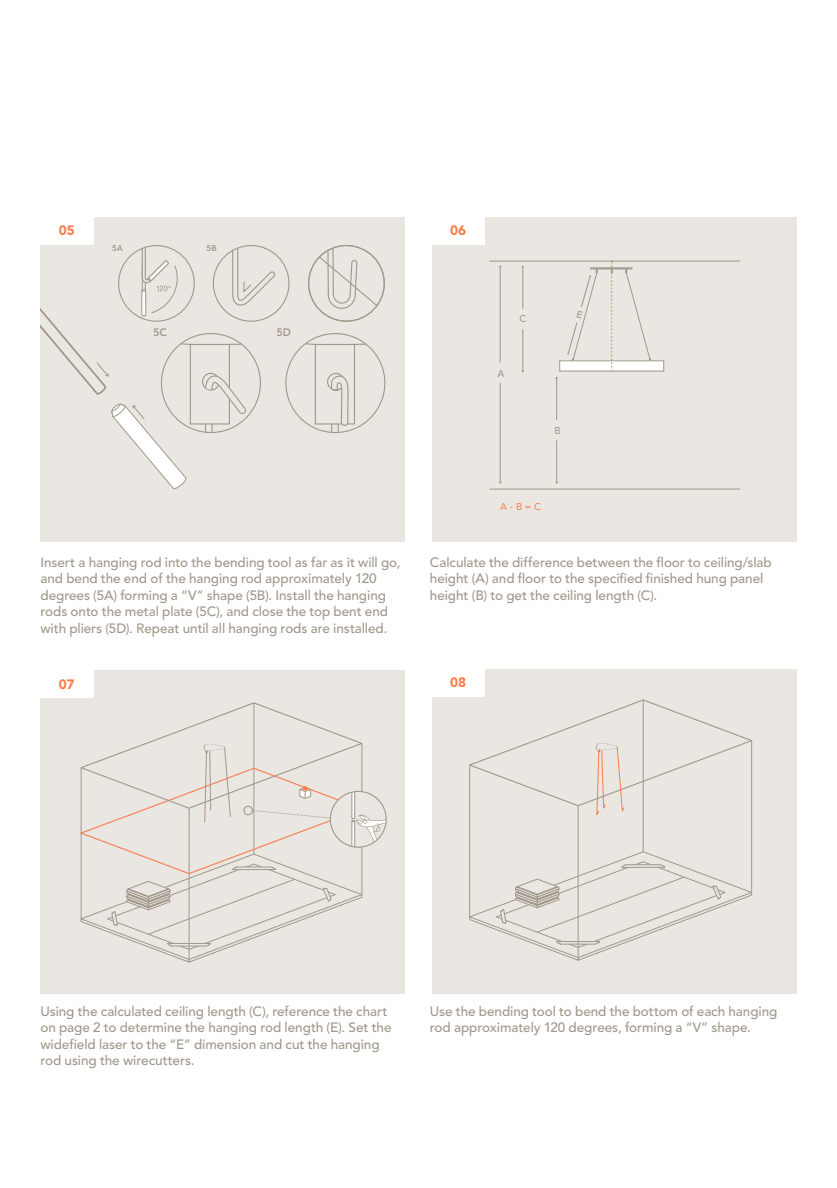
<style>
.page{position:relative;width:837px;height:1188px;background:#fff}
.page>*{position:absolute;margin:0;border:0;box-sizing:border-box;transform-origin:0 0}
.t1{font:500 13.5px/16.5px "Avenir";letter-spacing:-.005em;color:#a1988a}
.t2{font:900 13.5px "Avenir";color:#fb7d4c}
.t3{font:800 10.8px "Avenir";color:#a1988a}
.t4{font:9.9px "Avenir";color:#fb7d4c}
.t5{font:500 9.9px "Avenir";color:#a1988a}
.t6{font:800 8.25px "Avenir";color:#a1988a}
</style>
<div class="page">
<div style="left:40px;top:670px;width:365px;height:324px;background:#eae7e3"></div>
<svg style="left:80px;top:703px;width:306px;height:260px"></svg>
<div style="left:432px;top:670px;width:365px;height:323px;background:#eae7e3"></div>
<hr style="left:469px;top:765px;width:1px;height:152px;background:#a1988a">
<hr style="left:751px;top:741px;width:1px;height:151px;background:#a1988a">
<hr style="left:643px;top:700px;width:1px;height:152px;background:#a1988a">
<hr style="left:578px;top:806px;width:1px;height:152px;background:#a1988a">
<svg style="left:469px;top:851px;width:284px;height:110px"></svg>
<svg style="left:469px;top:700px;width:284px;height:116px"></svg>
<div style="left:432px;top:218px;width:365px;height:324px;background:#eae7e3"></div>
<hr style="left:500px;top:267px;width:1px;height:96px;background:#a1988a">
<hr style="left:500px;top:383px;width:1px;height:99px;background:#a1988a">
<div style="left:560px;top:361px;width:104px;height:10px;background:#fff"></div>
<div style="left:559px;top:360px;width:105px;height:12px;border:1px solid #a1988a"></div>
<hr style="left:590px;top:267px;width:43px;height:2px;background:#a1988a">
<svg style="left:625px;top:268px;width:26px;height:93px"></svg>
<svg style="left:610px;top:260px;width:3px;height:111px"></svg>
<hr style="left:522px;top:329px;width:1px;height:42px;background:#a1988a">
<hr style="left:522px;top:267px;width:1px;height:42px;background:#a1988a">
<hr style="left:489px;top:489px;width:251px;height:1px;background:#a1988a">
<hr style="left:489px;top:261px;width:251px;height:1px;background:#a1988a">
<hr style="left:556px;top:378px;width:1px;height:42px;background:#a1988a">
<hr style="left:556px;top:440px;width:1px;height:42px;background:#a1988a">
<div style="left:40px;top:218px;width:365px;height:324px;background:#eae7e3"></div>
<svg style="left:40px;top:244px;width:236px;height:246px"></svg>
<svg style="left:304px;top:343px;width:62px;height:90px"></svg>
<hr style="left:332px;top:248px;width:2px;height:46px;background:#a1988a">
<hr style="left:327px;top:250px;width:2px;height:45px;background:#a1988a">
<div style="left:308px;top:245px;width:77px;height:77px;border:1px solid #a1988a;border-radius:50%"></div>
<svg style="left:317px;top:255px;width:62px;height:55px"></svg>
<div style="left:40px;top:670px;width:54px;height:28px;background:#fff"></div>
<div style="left:431px;top:668px;width:54px;height:28px;background:#fff"></div>
<div style="left:40px;top:216px;width:54px;height:28px;background:#fff"></div>
<div style="left:431px;top:216px;width:54px;height:28px;background:#fff"></div>
<svg style="left:567px;top:269px;width:31px;height:92px"></svg>
<p class="t2" style="left:59px;top:222px;width:17px">05</p>
<p class="t2" style="left:450px;top:222px;width:17px">06</p>
<p class="t6" style="left:207px;top:242px;width:12px">5B</p>
<p class="t3" style="left:153px;top:324px;width:15px">5C</p>
<p class="t3" style="left:277px;top:324px;width:16px">5D</p>
<p class="t1" style="left:40px;top:554px;width:362px">Insert a hanging rod into the bending tool as far as it will go, and bend the end of the hanging rod approximately 120 degrees (5A) forming a “V” shape (5B). Install the hanging rods onto the metal plate (5C), and close the top bent end with pliers (5D). Repeat until all hanging rods are installed.</p>
<p class="t5" style="left:520px;top:310px;width:8px">C</p>
<p class="t5" style="left:497px;top:365px;width:8px">A</p>
<p class="t5" style="left:554px;top:422px;width:8px">B</p>
<p class="t4" style="left:500px;top:501px;width:43px">A - B = C</p>
<p class="t1" style="left:430px;top:554px;width:343px">Calculate the difference between the floor to ceiling/slab</p>
<p class="t1" style="left:430px;top:570px;width:335px">height (A) and floor to the specified finished hung panel height (B) to get the ceiling length (C).</p>
<p class="t2" style="left:59px;top:676px;width:17px">07</p>
<p class="t2" style="left:450px;top:675px;width:18px">08</p>
<p class="t1" style="left:40px;top:1003px;width:353px">Using the calculated ceiling length (C), reference the chart on page 2 to determine the hanging rod length (E). Set the widefield laser to the “E” dimension and cut the hanging rod using the wirecutters.</p>
<p class="t1" style="left:430px;top:1003px;width:349px">Use the bending tool to bend the bottom of each hanging rod approximately 120 degrees, forming a “V” shape.</p>
</div>
